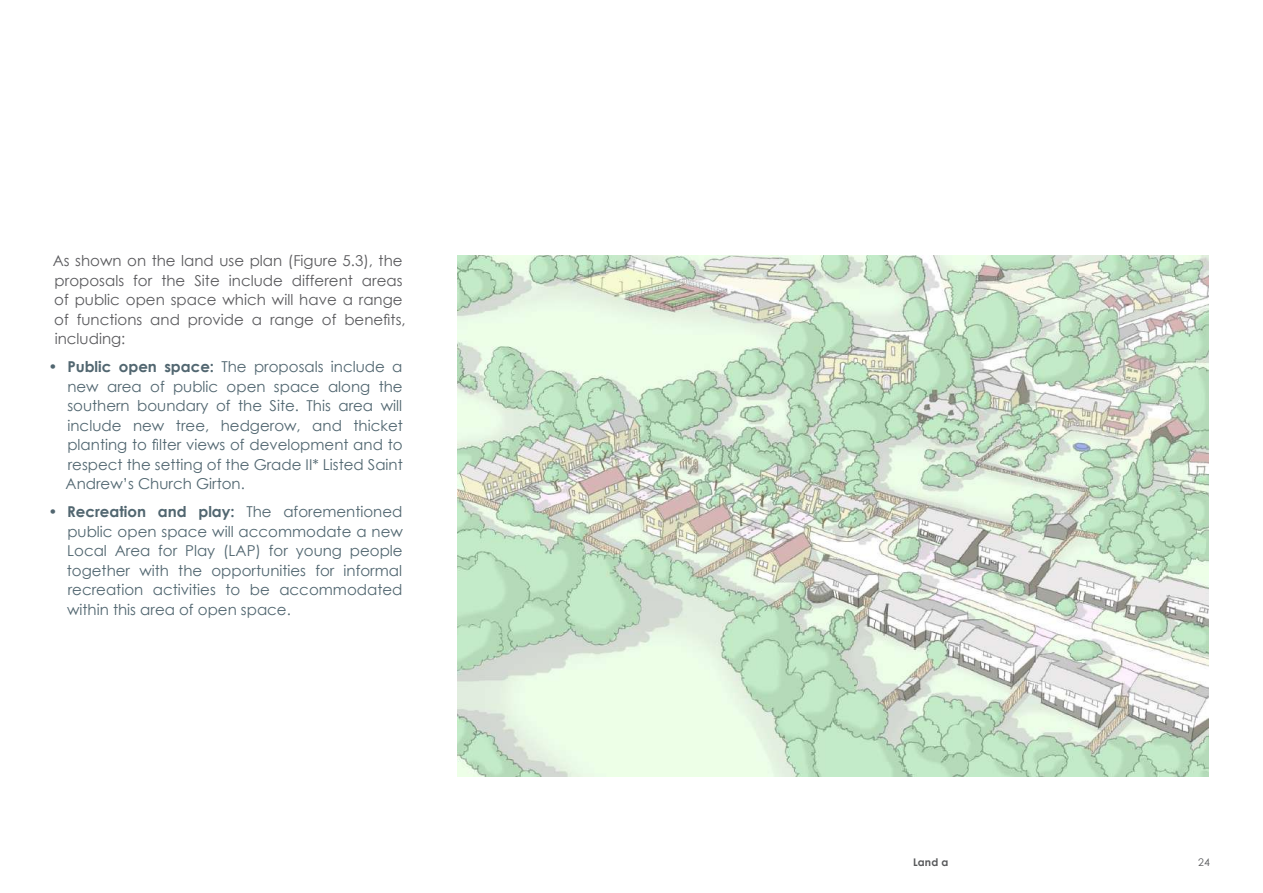
<style>
.page{position:relative;width:1263px;height:893px;background:#fff}
.page>*{position:absolute;margin:0;border:0;box-sizing:border-box;transform-origin:0 0}
.t1{font:15px/19.5px "Century Gothic";color:#516670;text-align:justify}
.t2{font:15px/19.5px "Century Gothic";color:#5a5a5d}
.t3{font:700 10.5px "Century Gothic";color:#57585a}
.t4{font:10.5px "Century Gothic";color:#57585a}
.s1{font-weight:700}
</style>
<div class="page">
<img style="left:457px;top:255px;width:751px;height:522px">
<p class="t2" style="left:53px;top:251px;width:354px">As shown on the land use plan (Figure 5.3), the proposals for the Site include different areas of public open space which will have a range of functions and provide a range of benefits, including:</p>
<p class="t1" style="left:66px;top:357px;width:339px;text-indent:-17px"><span class="s1">• Public open space:</span> The proposals include a new area of public open space along the southern boundary of the Site. This area will include new tree, hedgerow, and thicket planting to filter views of development and to respect the setting of the Grade II* Listed Saint Andrew’s Church Girton.</p>
<p class="t1" style="left:67px;top:502px;width:338px;text-indent:-19px"><span class="s1">• Recreation and play:</span> The aforementioned public open space will accommodate a new Local Area for Play (LAP) for young people together with the opportunities for informal recreation activities to be accommodated within this area of open space.</p>
<p class="t3" style="left:913px;top:854px;width:37px">Land a</p>
<p class="t4" style="left:1198px;top:855px;width:13px">24</p>
</div>
